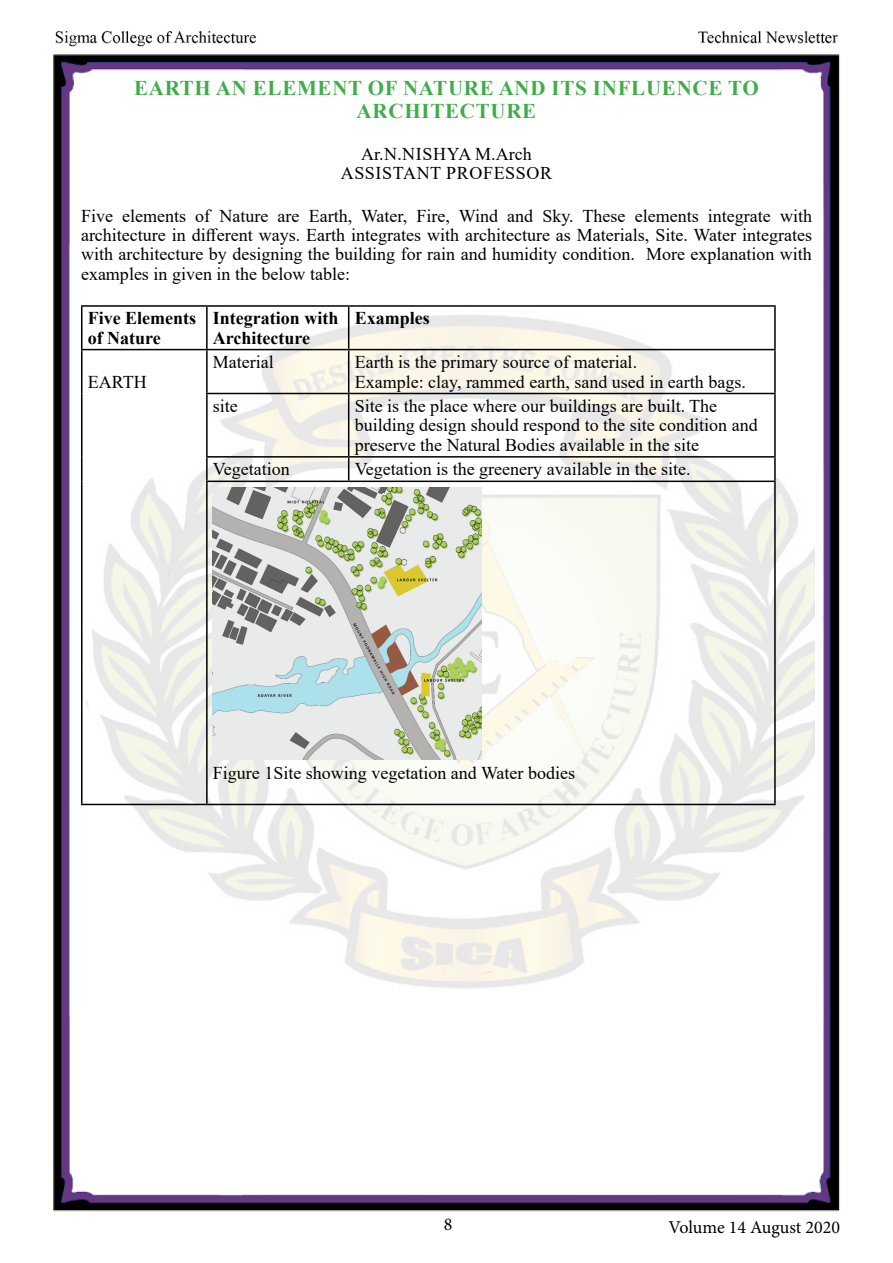
<style>
.page{position:relative;width:893px;height:1263px;background:#fff}
.page>*{position:absolute;margin:0;border:0;box-sizing:border-box;transform-origin:0 0}
.t1{font:700 21px/22.6px "Times New Roman";letter-spacing:.035em;color:#41ad49;text-align:center}
.t2{font:18px/19.4px "Times New Roman";color:#000}
.t3{font:700 18px/19.4px "Times New Roman";color:#000}
.t4{font:18px/19.4px "Times New Roman";letter-spacing:.035em;color:#000;text-align:center}
.t5{font:18px "Minion Pro";color:#000}
</style>
<div class="page">
<img style="left:53px;top:31px;width:787px;height:1181px">
<img style="left:78px;top:258px;width:737px;height:747px">
<hr style="left:81px;top:305px;width:126px;height:2px;background:#000">
<hr style="left:81px;top:307px;width:1px;height:42px;background:#000">
<hr style="left:207px;top:305px;width:142px;height:2px;background:#000">
<hr style="left:206px;top:307px;width:2px;height:42px;background:#000">
<hr style="left:349px;top:305px;width:427px;height:2px;background:#000">
<hr style="left:348px;top:307px;width:1px;height:42px;background:#000">
<hr style="left:774px;top:307px;width:2px;height:42px;background:#000">
<hr style="left:81px;top:349px;width:126px;height:1px;background:#000">
<hr style="left:81px;top:350px;width:1px;height:43px;background:#000">
<hr style="left:207px;top:349px;width:142px;height:1px;background:#000">
<hr style="left:206px;top:350px;width:2px;height:43px;background:#000">
<hr style="left:349px;top:349px;width:427px;height:1px;background:#000">
<hr style="left:348px;top:350px;width:1px;height:43px;background:#000">
<hr style="left:774px;top:350px;width:2px;height:43px;background:#000">
<hr style="left:81px;top:393px;width:1px;height:64px;background:#000">
<hr style="left:206px;top:393px;width:143px;height:1px;background:#000">
<hr style="left:206px;top:394px;width:2px;height:62px;background:#000">
<hr style="left:349px;top:393px;width:427px;height:1px;background:#000">
<hr style="left:348px;top:394px;width:1px;height:62px;background:#000">
<hr style="left:774px;top:394px;width:2px;height:62px;background:#000">
<svg style="left:81px;top:457px;width:1px;height:24px"></svg>
<hr style="left:206px;top:456px;width:143px;height:2px;background:#000">
<hr style="left:206px;top:458px;width:2px;height:23px;background:#000">
<hr style="left:349px;top:456px;width:427px;height:2px;background:#000">
<svg style="left:348px;top:458px;width:1px;height:23px"></svg>
<hr style="left:774px;top:458px;width:2px;height:23px;background:#000">
<hr style="left:81px;top:481px;width:1px;height:323px;background:#000">
<hr style="left:206px;top:481px;width:143px;height:1px;background:#000">
<hr style="left:206px;top:482px;width:2px;height:322px;background:#000">
<hr style="left:349px;top:481px;width:427px;height:1px;background:#000">
<hr style="left:774px;top:482px;width:2px;height:322px;background:#000">
<hr style="left:81px;top:804px;width:126px;height:1px;background:#000">
<hr style="left:207px;top:804px;width:142px;height:1px;background:#000">
<hr style="left:349px;top:804px;width:427px;height:1px;background:#000">
<img style="left:213px;top:487px;width:269px;height:273px">
<p class="t1" style="left:134px;top:76px;width:626px">EARTH AN ELEMENT OF NATURE AND ITS INFLUENCE TO<br>ARCHITECTURE</p>
<p class="t4" style="left:341px;top:144px;width:213px">Ar.N.NISHYA M.Arch<br>ASSISTANT PROFESSOR</p>
<p class="t2" style="left:81px;top:205px;width:732px;text-align:justify">Five elements of Nature are Earth, Water, Fire, Wind and Sky. These elements integrate with architecture in different ways. Earth integrates with architecture as Materials, Site. Water integrates with architecture by designing the building for rain and humidity condition. More explanation with examples in given in the below table:</p>
<p class="t3" style="left:88px;top:308px;width:110px">Five Elements of Nature</p>
<p class="t3" style="left:213px;top:308px;width:127px">Integration with<br>Architecture</p>
<p class="t3" style="left:355px;top:308px;width:77px">Examples</p>
<p class="t2" style="left:88px;top:371px;width:60px">EARTH</p>
<p class="t2" style="left:213px;top:352px;width:62px">Material</p>
<p class="t2" style="left:355px;top:352px;width:393px">Earth is the primary source of material.<br>Example: clay, rammed earth, sand used in earth bags.</p>
<p class="t2" style="left:213px;top:396px;width:27px">site</p>
<p class="t2" style="left:355px;top:396px;width:405px">Site is the place where our buildings are built. The building design should respond to the site condition and preserve the Natural Bodies available in the site</p>
<p class="t2" style="left:213px;top:459px;width:78px">Vegetation</p>
<p class="t2" style="left:355px;top:459px;width:337px">Vegetation is the greenery available in the site.</p>
<p class="t2" style="left:213px;top:763px;width:364px">Figure 1Site showing vegetation and Water bodies</p>
<p class="t5" style="left:444px;top:1212px;width:10px">8</p>
<p class="t5" style="left:669px;top:1215px;width:173px">Volume 14 August 2020</p>
</div>
